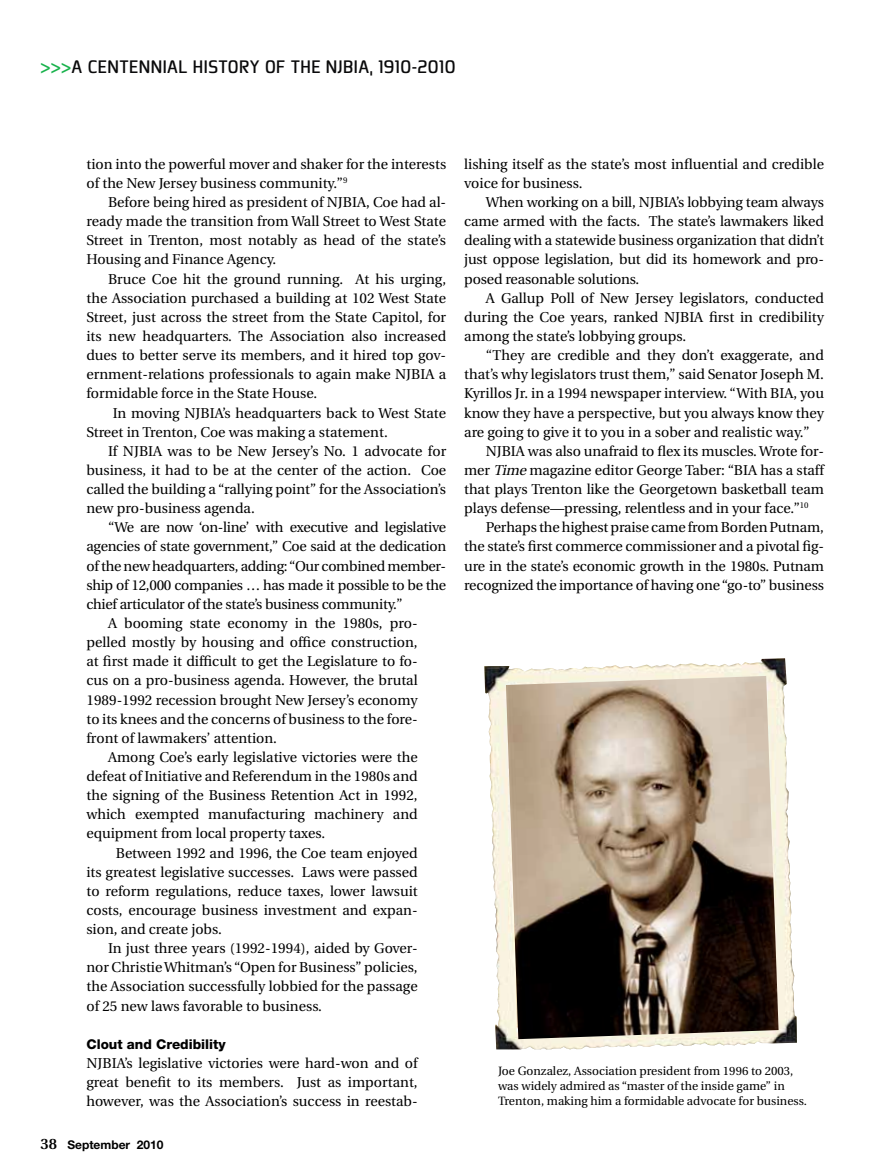
<style>
.page{position:relative;width:878px;height:1175px;background:#fff}
.page>*{position:absolute;margin:0;border:0;box-sizing:border-box;transform-origin:0 0}
.t1{font:700 18px "Bentwood";letter-spacing:.025em;color:#0a0a0b}
.t2{font:14.25px/19px "Utopia";color:#000;text-align:justify}
.t3{font:14.25px "Utopia";letter-spacing:-.02em;color:#000}
.t4{font:800 13.5px "Helvetica Neue";color:#000}
.t5{font:12px/15px "Utopia";color:#000}
.t6{font:700 12px "Helvetica Neue";color:#000}
.s1{color:#18b24c}
.s2{font-family:"Utopia";font-weight:600;font-size:15px}
.s3{font-style:italic}
</style>
<div class="page">
<img style="left:484px;top:658px;width:313px;height:391px">
<img style="left:506px;top:676px;width:272px;height:363px">
<p class="t1" style="left:40px;top:56px;width:416px"><span class="s1">&gt;&gt;&gt;</span>A CENTENNIAL HISTORY OF THE NJBIA, 1910-2010</p>
<p class="t2" style="left:86px;top:155px;width:361px">tion into the powerful mover and shaker for the interests of the New Jersey business community.”<sup>9</sup></p>
<p class="t2" style="left:86px;top:193px;width:361px;text-indent:22px">Before being hired as president of NJBIA, Coe had al&shy;ready made the transition from Wall Street to West State Street in Trenton, most notably as head of the state’s Housing and Finance Agency.</p>
<p class="t2" style="left:86px;top:269px;width:361px;text-indent:22px">Bruce Coe hit the ground running. At his urging, the Association purchased a building at 102 West State Street, just across the street from the State Capitol, for its new headquarters. The Association also increased dues to better serve its members, and it hired top gov&shy;ernment-relations professionals to again make NJBIA a formidable force in the State House.</p>
<p class="t2" style="left:86px;top:403px;width:361px;text-indent:26px">In moving NJBIA’s headquarters back to West State<br>Street in Trenton, Coe was making a statement.</p>
<p class="t2" style="left:86px;top:442px;width:361px;text-indent:22px">If NJBIA was to be New Jersey’s No. 1 advocate for business, it had to be at the center of the action. Coe called the building a “rallying point” for the Association’s new pro-business agenda.</p>
<p class="t3" style="left:108px;top:519px;width:339px">“We are now ‘on-line’ with executive and legislative</p>
<p class="t3" style="left:86px;top:539px;width:361px">agencies of state government,” Coe said at the dedication</p>
<p class="t3" style="left:86px;top:558px;width:361px">of the new headquarters, adding: “Our combined member-</p>
<p class="t3" style="left:86px;top:577px;width:361px">ship of 12,000 companies … has made it possible to be the</p>
<p class="t3" style="left:86px;top:596px;width:317px">chief articulator of the state’s business community.”</p>
<p class="t2" style="left:108px;top:614px;width:311px">A booming state economy in the 1980s, pro-</p>
<p class="t2" style="left:86px;top:633px;width:333px">pelled mostly by housing and office construction,</p>
<p class="t2" style="left:86px;top:652px;width:333px">at first made it difficult to get the Legislature to fo-</p>
<p class="t2" style="left:86px;top:671px;width:333px">cus on a pro-business agenda. However, the brutal</p>
<p class="t2" style="left:86px;top:690px;width:333px">1989-1992 recession brought New Jersey’s economy</p>
<p class="t2" style="left:86px;top:709px;width:333px">to its knees and the concerns of business to the fore-</p>
<p class="t2" style="left:86px;top:728px;width:192px">front of lawmakers’ attention.</p>
<p class="t2" style="left:108px;top:747px;width:311px">Among Coe’s early legislative victories were the</p>
<p class="t2" style="left:86px;top:767px;width:333px">defeat of Initiative and Referendum in the 1980s and</p>
<p class="t2" style="left:86px;top:786px;width:333px">the signing of the Business Retention Act in 1992,</p>
<p class="t2" style="left:86px;top:805px;width:333px">which exempted manufacturing machinery and</p>
<p class="t2" style="left:86px;top:824px;width:240px">equipment from local property taxes.</p>
<p class="t2" style="left:116px;top:843px;width:303px">Between 1992 and 1996, the Coe team enjoyed</p>
<p class="t2" style="left:86px;top:862px;width:333px">its greatest legislative successes. Laws were passed</p>
<p class="t2" style="left:86px;top:881px;width:333px">to reform regulations, reduce taxes, lower lawsuit</p>
<p class="t2" style="left:86px;top:900px;width:333px">costs, encourage business investment and expan-</p>
<p class="t2" style="left:86px;top:920px;width:137px">sion, and create jobs.</p>
<p class="t2" style="left:108px;top:939px;width:311px">In just three years (1992-1994), aided by Gover-</p>
<p class="t2" style="left:86px;top:958px;width:333px">nor Christie Whitman’s “Open for Business” policies,</p>
<p class="t2" style="left:86px;top:977px;width:333px">the Association successfully lobbied for the passage</p>
<p class="t2" style="left:86px;top:996px;width:237px">of 25 new laws favorable to business.</p>
<p class="t4" style="left:86px;top:1036px;width:141px">Clout and Credibility</p>
<p class="t2" style="left:86px;top:1054px;width:333px">NJBIA’s legislative victories were hard-won and of great benefit to its members. Just as important, however, was the Association’s success in reestab-</p>
<p class="t6" style="left:40px;top:1137px;width:125px"><span class="s2">38</span> September 2010</p>
<p class="t2" style="left:464px;top:155px;width:361px">lishing itself as the state’s most influential and credible voice for business.</p>
<p class="t2" style="left:464px;top:193px;width:361px;text-indent:22px">When working on a bill, NJBIA’s lobbying team always came armed with the facts. The state’s lawmakers liked dealing with a statewide business organization that didn’t just oppose legislation, but did its homework and pro&shy;posed reasonable solutions.</p>
<p class="t2" style="left:464px;top:289px;width:361px;text-indent:22px">A Gallup Poll of New Jersey legislators, conducted during the Coe years, ranked NJBIA first in credibility among the state’s lobbying groups.</p>
<p class="t2" style="left:464px;top:346px;width:361px;text-indent:22px">“They are credible and they don’t exaggerate, and that’s why legislators trust them,” said Senator Joseph M.<br>Kyrillos Jr. in a 1994 newspaper interview. “With BIA, you know they have a perspective, but you always know they are going to give it to you in a sober and realistic way.”</p>
<p class="t2" style="left:464px;top:441px;width:361px;text-indent:22px">NJBIA was also unafraid to flex its muscles. Wrote for&shy;mer <span class="s3">Time</span> magazine editor George Taber: “BIA has a staff that plays Trenton like the Georgetown basketball team plays defense—pressing, relentless and in your face.”<sup>10</sup></p>
<p class="t2" style="left:464px;top:518px;width:361px;text-indent:22px">Perhaps the highest praise came from Borden Putnam, the state’s first commerce commissioner and a pivotal fig&shy;ure in the state’s economic growth in the 1980s. Putnam recognized the importance of having one “go-to” business</p>
<p class="t5" style="left:498px;top:1063px;width:310px">Joe Gonzalez, Association president from 1996 to 2003, was widely admired as “master of the inside game” in<br>Trenton, making him a formidable advocate for business.</p>
</div>
